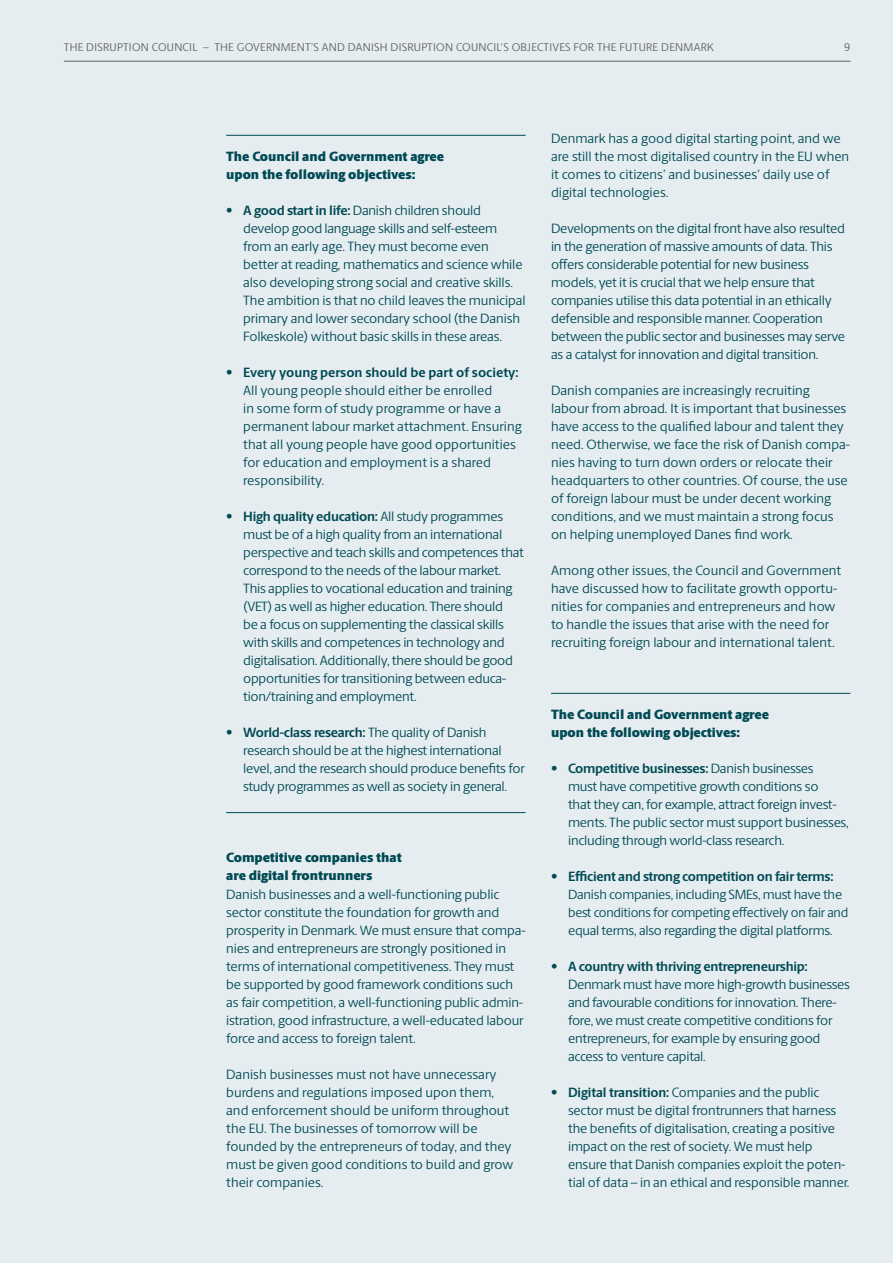
<style>
.page{position:relative;width:893px;height:1263px;background:#e6edf1}
.page>*{position:absolute;margin:0;border:0;box-sizing:border-box;transform-origin:0 0}
.t1{font:13.5px/18px "Berlingske Sans";letter-spacing:-.01em;color:#004a54}
.t2{font:900 13.5px/18px "Berlingske Sans";color:#004a54}
.t3{font:700 13.5px "Berlingske Sans";letter-spacing:-.02em;color:#004a54}
.t4{font:13.35px/18px "Berlingske Sans";letter-spacing:-.02em;color:#004a54}
.t5{font:11.25px "Berlingske Sans";letter-spacing:.025em;color:#636362}
.s1{font-weight:700}
.s2{font-weight:400}
</style>
<div class="page">
<hr style="left:64px;top:61px;width:786px;height:1px;background:#636362">
<hr style="left:226px;top:135px;width:300px;height:1px;background:#004a54">
<hr style="left:226px;top:812px;width:300px;height:1px;background:#004a54">
<hr style="left:551px;top:693px;width:299px;height:1px;background:#004a54">
<p class="t5" style="left:64px;top:40px;width:651px">THE DISRUPTION COUNCIL – THE GOVERNMENT’S AND DANISH DISRUPTION COUNCIL’S OBJECTIVES FOR THE FUTURE DENMARK</p>
<p class="t5" style="left:844px;top:40px;width:8px">9</p>
<p class="t2" style="left:226px;top:147px;width:219px">The Council and Government agree upon the following objectives:</p>
<p class="t1" style="left:243px;top:201px;width:284px;text-indent:-17px">• <span class="s1">A good start in life:</span> Danish children should develop good language skills and self-esteem from an early age. They must become even better at reading, mathematics and science while also developing strong social and creative skills.<br>The ambition is that no child leaves the municipal primary and lower secondary school (the Danish Folkeskole) without basic skills in these areas.</p>
<p class="t1" style="left:243px;top:363px;width:280px;text-indent:-17px">• <span class="s1">Every young person should be part of society:<br></span>All young people should either be enrolled<br>in some form of study programme or have a permanent labour market attachment. Ensuring that all young people have good opportunities for education and employment is a shared responsibility.</p>
<p class="t1" style="left:243px;top:507px;width:282px;text-indent:-17px">• <span class="s1">High quality education:</span> All study programmes must be of a high quality from an international perspective and teach skills and competences that correspond to the needs of the labour market.<br>This applies to vocational education and training (VET) as well as higher education. There should<br>be a focus on supplementing the classical skills with skills and competences in technology and digitalisation. Additionally, there should be good opportunities for transitioning between educa&shy;tion/training and employment.</p>
<p class="t1" style="left:243px;top:723px;width:283px;text-indent:-17px">• <span class="s1">World-class research:</span> The quality of Danish research should be at the highest international level, and the research should produce benefits for study programmes as well as society in general.</p>
<h3 class="t2" style="left:226px;top:848px;width:177px">Competitive companies that are digital frontrunners</h3>
<p class="t1" style="left:226px;top:885px;width:301px">Danish businesses and a well-functioning public sector constitute the foundation for growth and prosperity in Denmark. We must ensure that compa&shy;nies and entrepreneurs are strongly positioned in terms of international competitiveness. They must be supported by good framework conditions such as fair competition, a well-functioning public admin&shy;istration, good infrastructure, a well-educated labour force and access to foreign talent.</p>
<p class="t1" style="left:226px;top:1065px;width:289px">Danish businesses must not have unnecessary burdens and regulations imposed upon them, and enforcement should be uniform throughout the EU. The businesses of tomorrow will be founded by the entrepreneurs of today, and they must be given good conditions to build and grow their companies.</p>
<p class="t1" style="left:551px;top:129px;width:300px">Denmark has a good digital starting point, and we are still the most digitalised country in the EU when it comes to citizens’ and businesses’ daily use of digital technologies.</p>
<p class="t1" style="left:551px;top:219px;width:295px">Developments on the digital front have also resulted in the generation of massive amounts of data. This offers considerable potential for new business models, yet it is crucial that we help ensure that companies utilise this data potential in an ethically defensible and responsible manner. Cooperation between the public sector and businesses may serve as a catalyst for innovation and digital transition.</p>
<p class="t1" style="left:551px;top:381px;width:300px">Danish companies are increasingly recruiting labour from abroad. It is important that businesses have access to the qualified labour and talent they need. Otherwise, we face the risk of Danish compa&shy;nies having to turn down orders or relocate their headquarters to other countries. Of course, the use of foreign labour must be under decent working conditions, and we must maintain a strong focus on helping unemployed Danes find work.</p>
<p class="t1" style="left:551px;top:561px;width:292px">Among other issues, the Council and Government have discussed how to facilitate growth opportu&shy;nities for companies and entrepreneurs and how to handle the issues that arise with the need for recruiting foreign labour and international talent.</p>
<p class="t2" style="left:551px;top:705px;width:219px">The Council and Government agree upon the following objectives:</p>
<p class="t1" style="left:568px;top:759px;width:282px;text-indent:-17px">• <span class="s1">Competitive businesses:</span> Danish businesses<br>must have competitive growth conditions so<br>that they can, for example, attract foreign invest&shy;ments. The public sector must support businesses, including through world-class research.</p>
<p class="t3" style="left:551px;top:868px;width:284px"><span class="s2">•</span> Efficient and strong competition on fair terms:</p>
<p class="t4" style="left:568px;top:885px;width:282px">Danish companies, including SMEs, must have the best conditions for competing effectively on fair and equal terms, also regarding the digital platforms.</p>
<p class="t1" style="left:568px;top:957px;width:283px;text-indent:-17px">• <span class="s1">A country with thriving entrepreneurship:<br></span>Denmark must have more high-growth businesses and favourable conditions for innovation. There&shy;fore, we must create competitive conditions for entrepreneurs, for example by ensuring good access to venture capital.</p>
<p class="t1" style="left:568px;top:1083px;width:283px;text-indent:-17px">• <span class="s1">Digital transition:</span> Companies and the public sector must be digital frontrunners that harness the benefits of digitalisation, creating a positive impact on the rest of society. We must help ensure that Danish companies exploit the poten&shy;tial of data – in an ethical and responsible manner.</p>
</div>
